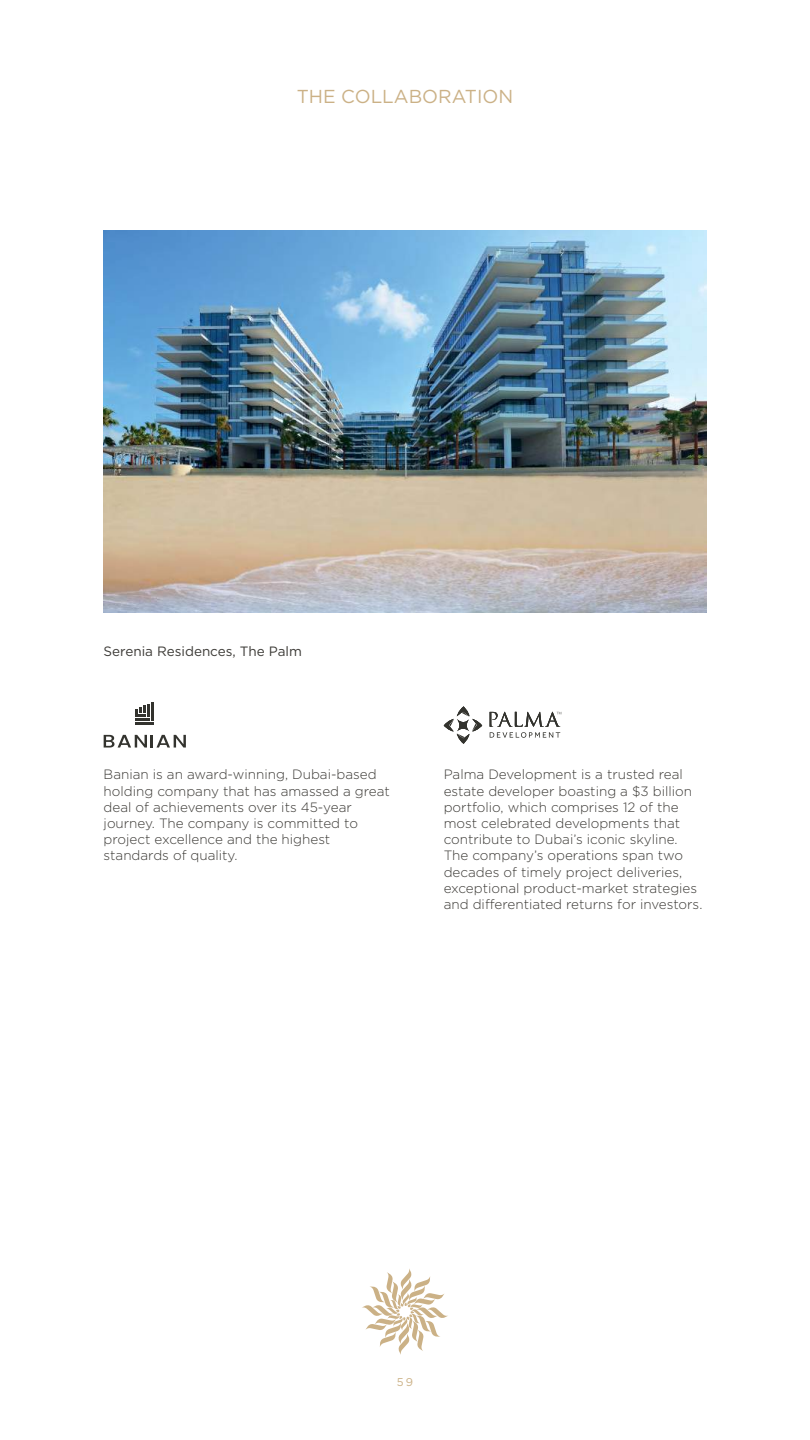
<style>
.page{position:relative;width:810px;height:1440px;background:#fff}
.page>*{position:absolute;margin:0;border:0;box-sizing:border-box;transform-origin:0 0}
.t1{font:18.75px "Gotham HTF";color:#cbb186}
.t2{font:300 13.5px/16.2px "Gotham HTF";color:#3b3935}
.t3{font:13.5px "Gotham HTF";color:#3b3935}
.t4{font:11.25px "Gotham HTF";color:#cbb186}
</style>
<div class="page">
<img style="left:104px;top:230px;width:602px;height:383px">
<svg style="left:104px;top:735px;width:82px;height:13px"></svg>
<hr style="left:151px;top:703px;width:3px;height:18px;background:#33332e">
<svg style="left:136px;top:704px;width:18px;height:21px"></svg>
<svg style="left:444px;top:706px;width:38px;height:38px"></svg>
<svg style="left:490px;top:712px;width:71px;height:26px"></svg>
<svg style="left:362px;top:1269px;width:86px;height:86px"></svg>
<h1 class="t1" style="left:297px;top:86px;width:218px">THE COLLABORATION</h1>
<p class="t3" style="left:104px;top:643px;width:200px">Serenia Residences, The Palm</p>
<p class="t2" style="left:104px;top:766px;width:288px">Banian is an award-winning, Dubai-based holding company that has amassed a great deal of achievements over its 45-year journey. The company is committed to project excellence and the highest standards of quality.</p>
<p class="t2" style="left:444px;top:766px;width:260px">Palma Development is a trusted real estate developer boasting a $3 billion portfolio, which comprises 12 of the most celebrated developments that contribute to Dubai’s iconic skyline.<br>The company’s operations span two decades of timely project deliveries, exceptional product-market strategies and differentiated returns for investors.</p>
<p class="t4" style="left:397px;top:1375px;width:18px">59</p>
</div>
